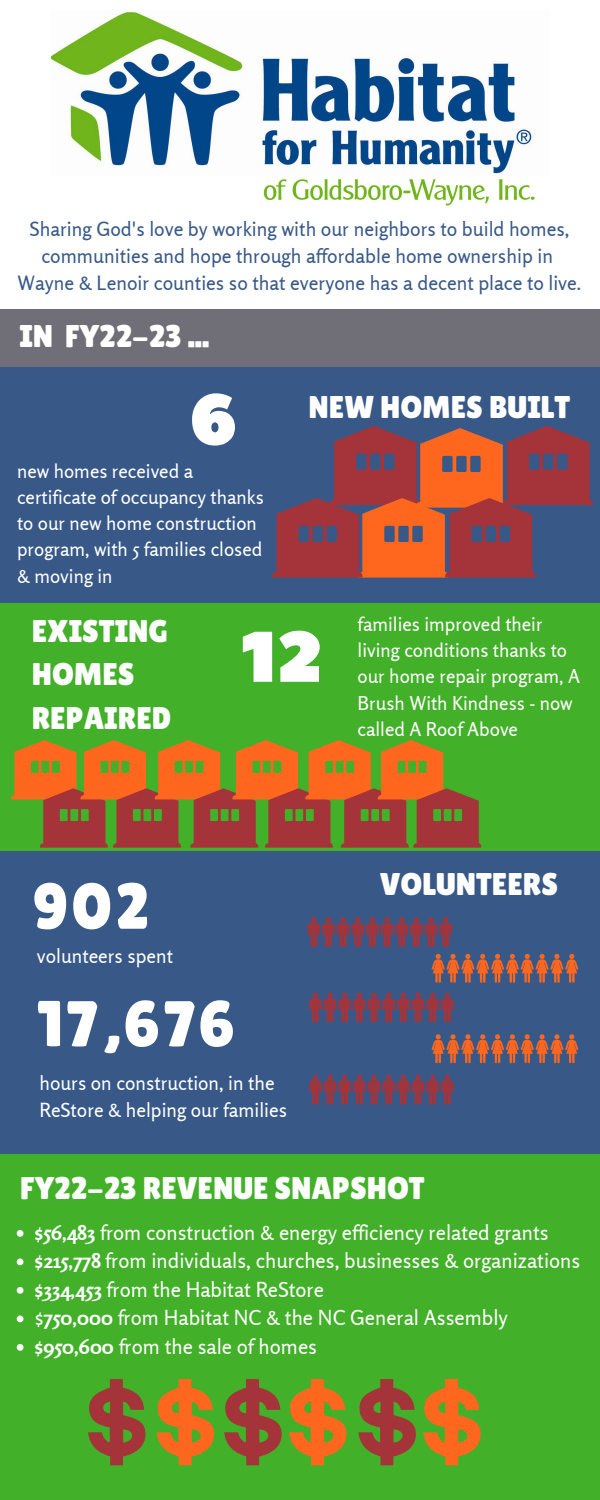
<style>
.page{position:relative;width:600px;height:1500px;background:#fff}
.page>*{position:absolute;margin:0;border:0;box-sizing:border-box;transform-origin:0 0}
.t1{font:71.5px "Peace Sans";color:#fff}
.t2{font:64.9px "Lilita One";letter-spacing:.04em;color:#fff}
.t3{font:31.4px "Lilita One";color:#fff}
.t4{font:20.6px "Rosario";color:#fff}
.t5{font:19.7px/27px "Rosario";color:#385988;text-align:center}
.t6{font:19.4px/27px "Rosario";color:#fff}
.t7{font:19px/26.2px "Rosario";color:#fff}
.s1{font-weight:700}
</style>
<div class="page">
<div style="left:0;top:1100px;width:600px;height:400px;background:#43b02a"></div>
<div style="left:0;top:586px;width:600px;height:267px;background:#43b02a"></div>
<div style="left:0;top:851px;width:600px;height:303px;background:#385988"></div>
<svg style="left:307px;top:917px;width:145px;height:30px"></svg>
<svg style="left:88px;top:1379px;width:58px;height:86px"></svg>
<svg style="left:157px;top:1379px;width:57px;height:86px"></svg>
<svg style="left:224px;top:1379px;width:58px;height:86px"></svg>
<svg style="left:17px;top:1230px;width:7px;height:7px"></svg>
<svg style="left:17px;top:1259px;width:7px;height:6px"></svg>
<svg style="left:17px;top:1287px;width:7px;height:7px"></svg>
<svg style="left:17px;top:1316px;width:7px;height:6px"></svg>
<svg style="left:17px;top:1344px;width:7px;height:7px"></svg>
<div style="left:0;top:367px;width:600px;height:235px;background:#385988"></div>
<svg style="left:309px;top:993px;width:145px;height:29px"></svg>
<svg style="left:309px;top:1075px;width:145px;height:30px"></svg>
<svg style="left:432px;top:1034px;width:146px;height:29px"></svg>
<img style="left:51px;top:11px;width:484px;height:195px">
<svg style="left:432px;top:954px;width:146px;height:29px"></svg>
<svg style="left:289px;top:1379px;width:57px;height:86px"></svg>
<svg style="left:272px;top:426px;width:321px;height:151px"></svg>
<svg style="left:11px;top:740px;width:470px;height:108px"></svg>
<svg style="left:358px;top:1379px;width:58px;height:86px"></svg>
<svg style="left:423px;top:1379px;width:58px;height:86px"></svg>
<p class="t5" style="left:30px;top:215px;width:541px">Sharing God's love by working with our neighbors to build homes, communities and hope through affordable home ownership in</p>
<p class="t5" style="left:18px;top:269px;width:565px">Wayne &amp; Lenoir counties so that everyone has a decent place to live.</p>
<p class="t3" style="left:19px;top:318px;width:191px">IN FY22-23 ...</p>
<p class="t1" style="left:189px;top:372px;width:49px">6</p>
<p class="t7" style="left:17px;top:457px;width:248px">new homes received a certificate of occupancy thanks to our new home construction program, with 5 families closed &amp; moving in</p>
<p class="t3" style="left:308px;top:389px;width:263px">NEW HOMES BUILT</p>
<p class="t3" style="left:32px;top:613px;width:138px">EXISTING</p>
<p class="t3" style="left:32px;top:656px;width:104px">HOMES</p>
<p class="t3" style="left:32px;top:700px;width:141px">REPAIRED</p>
<p class="t1" style="left:241px;top:610px;width:83px">12</p>
<p class="t7" style="left:358px;top:611px;width:224px">families improved their living conditions thanks to our home repair program, A<br>Brush With Kindness - now called A Roof Above</p>
<p class="t2" style="left:32px;top:869px;width:119px">902</p>
<p class="t6" style="left:37px;top:942px;width:138px">volunteers spent</p>
<p class="t2" style="left:37px;top:986px;width:200px">17,676</p>
<p class="t6" style="left:40px;top:1070px;width:249px">hours on construction, in the<br>ReStore &amp; helping our families</p>
<p class="t3" style="left:380px;top:866px;width:180px">VOLUNTEERS</p>
<p class="t3" style="left:20px;top:1170px;width:406px">FY22-23 REVENUE SNAPSHOT</p>
<p class="t4" style="left:35px;top:1220px;width:516px"><span class="s1">$56,483</span> from construction &amp; energy efficiency related grants</p>
<p class="t4" style="left:35px;top:1248px;width:547px"><span class="s1">$215,778</span> from individuals, churches, businesses &amp; organizations</p>
<p class="t4" style="left:35px;top:1277px;width:291px"><span class="s1">$334,453</span> from the Habitat ReStore</p>
<p class="t4" style="left:35px;top:1305px;width:475px">$<span class="s1">750,000</span> from Habitat NC &amp; the NC General Assembly</p>
<p class="t4" style="left:35px;top:1334px;width:284px"><span class="s1">$950,600</span> from the sale of homes</p>
</div>
